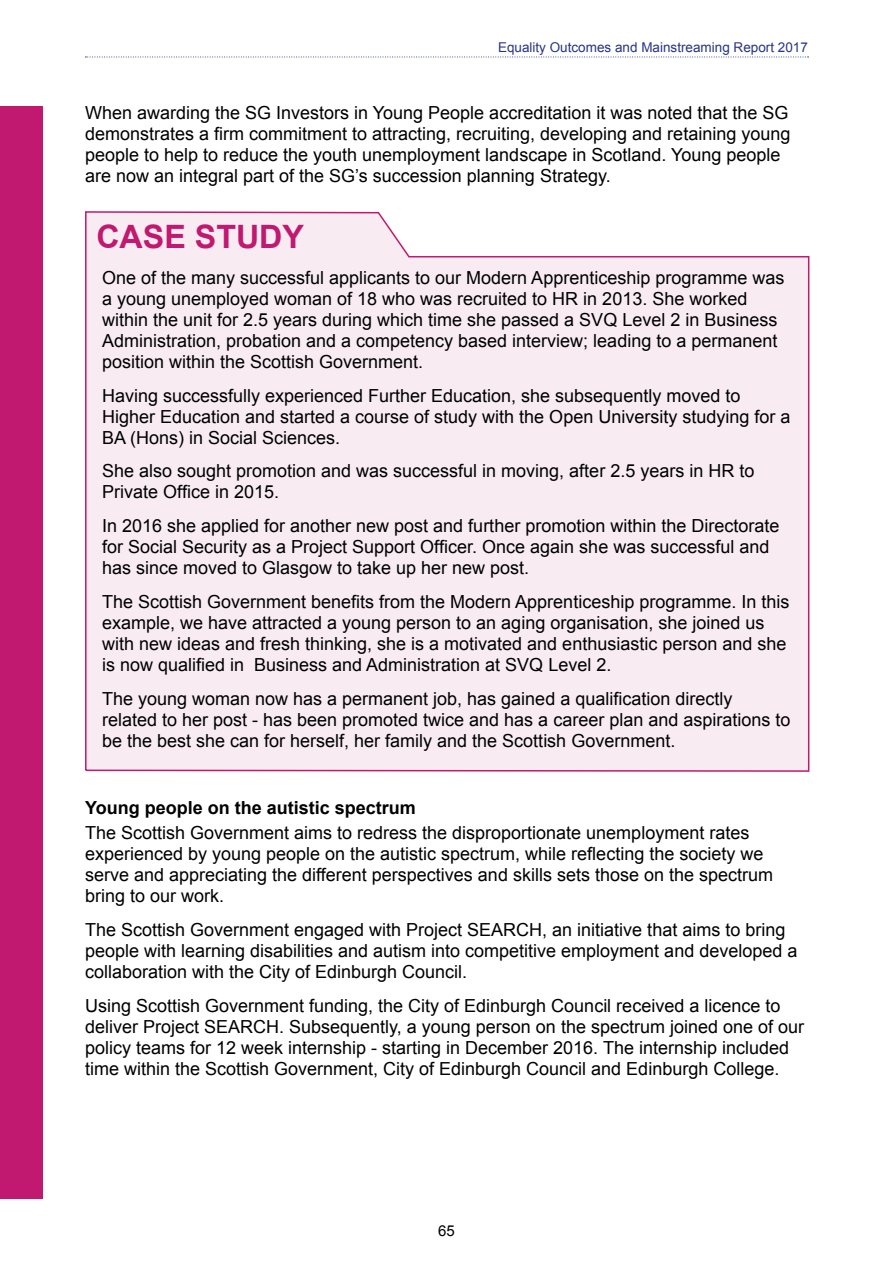
<style>
.page{position:relative;width:893px;height:1263px;background:#fff}
.page>*{position:absolute;margin:0;border:0;box-sizing:border-box;transform-origin:0 0}
.t1{font:700 32.25px "Arial";color:#c11870}
.t2{font:18px/21px "Arial";color:#000}
.t3{font:700 18px "Arial";color:#000}
.t4{font:15px "Arial";color:#000}
.t5{font:13.5px "Arial";color:#283583}
</style>
<div class="page">
<svg style="left:85px;top:57px;width:723px;height:1px"></svg>
<div style="left:0;top:106px;width:43px;height:1093px;background:#c11870"></div>
<div style="left:85px;top:211px;width:725px;height:561px;background:#f8ecf2"></div>
<p class="t5" style="left:498px;top:39px;width:311px">Equality Outcomes and Mainstreaming Report 2017</p>
<p class="t2" style="left:85px;top:103px;width:707px">When awarding the SG Investors in Young People accreditation it was noted that the SG demonstrates a firm commitment to attracting, recruiting, developing and retaining young people to help to reduce the youth unemployment landscape in Scotland. Young people are now an integral part of the SG’s succession planning Strategy.</p>
<h1 class="t1" style="left:96px;top:215px;width:209px">CASE STUDY</h1>
<p class="t2" style="left:102px;top:267px;width:684px">One of the many successful applicants to our Modern Apprenticeship programme was a young unemployed woman of 18 who was recruited to HR in 2013. She worked within the unit for 2.5 years during which time she passed a SVQ Level 2 in Business Administration, probation and a competency based interview; leading to a permanent position within the Scottish Government.</p>
<p class="t2" style="left:102px;top:385px;width:690px">Having successfully experienced Further Education, she subsequently moved to<br>Higher Education and started a course of study with the Open University studying for a<br>BA (Hons) in Social Sciences.</p>
<p class="t2" style="left:102px;top:461px;width:654px">She also sought promotion and was successful in moving, after 2.5 years in HR to<br>Private Office in 2015.</p>
<p class="t2" style="left:102px;top:515px;width:679px">In 2016 she applied for another new post and further promotion within the Directorate for Social Security as a Project Support Officer. Once again she was successful and has since moved to Glasgow to take up her new post.</p>
<p class="t2" style="left:102px;top:591px;width:689px">The Scottish Government benefits from the Modern Apprenticeship programme. In this example, we have attracted a young person to an aging organisation, she joined us with new ideas and fresh thinking, she is a motivated and enthusiastic person and she is now qualified in Business and Administration at SVQ Level 2.</p>
<p class="t2" style="left:102px;top:688px;width:690px">The young woman now has a permanent job, has gained a qualification directly related to her post - has been promoted twice and has a career plan and aspirations to be the best she can for herself, her family and the Scottish Government.</p>
<p class="t3" style="left:85px;top:796px;width:332px">Young people on the autistic spectrum</p>
<p class="t2" style="left:85px;top:823px;width:690px">The Scottish Government aims to redress the disproportionate unemployment rates experienced by young people on the autistic spectrum, while reflecting the society we serve and appreciating the different perspectives and skills sets those on the spectrum bring to our work.</p>
<p class="t2" style="left:85px;top:919px;width:714px">The Scottish Government engaged with Project SEARCH, an initiative that aims to bring people with learning disabilities and autism into competitive employment and developed a collaboration with the City of Edinburgh Council.</p>
<p class="t2" style="left:85px;top:995px;width:721px">Using Scottish Government funding, the City of Edinburgh Council received a licence to deliver Project SEARCH. Subsequently, a young person on the spectrum joined one of our policy teams for 12 week internship - starting in December 2016. The internship included time within the Scottish Government, City of Edinburgh Council and Edinburgh College.</p>
<p class="t4" style="left:438px;top:1220px;width:18px">65</p>
</div>
